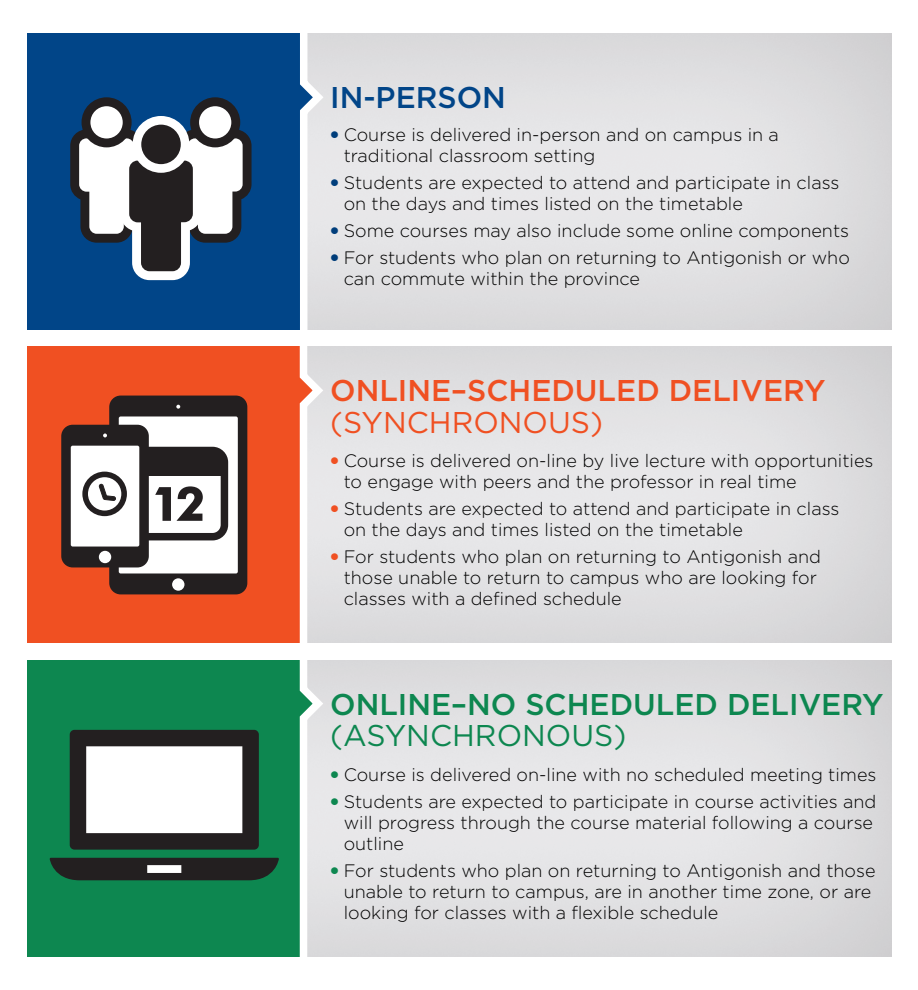
<style>
.page{position:relative;width:918px;height:990px;background:#fff}
.page>*{position:absolute;margin:0;border:0;box-sizing:border-box;transform-origin:0 0}
.t1{font:500 30px "Gotham";color:#0d8750}
.t2{font:500 30px "Gotham";color:#f05022}
.t3{font:30px "Gotham";color:#0d8750}
.t4{font:30px "Gotham";color:#f05022}
.t5{font:500 30px "Gotham";color:#014588}
.t6{font:300 18px/21px "Gotham";color:#000}
.s1{font-weight:900;color:#014588}
.s2{font-weight:900;color:#f05022}
.s3{font-weight:900;color:#0d8750}
</style>
<div class="page">
<div style="left:26px;top:33px;width:866px;height:300px;background:#e1e1e3"></div>
<div style="left:26px;top:346px;width:866px;height:300px;background:#e1e1e3"></div>
<div style="left:26px;top:659px;width:866px;height:300px;background:#e1e1e3"></div>
<div style="left:27px;top:34px;width:274px;height:296px;background:#014588"></div>
<div style="left:27px;top:347px;width:274px;height:296px;background:#f05022"></div>
<div style="left:27px;top:660px;width:274px;height:296px;background:#0d8750"></div>
<div style="left:61px;top:425px;width:88px;height:142px;background:#231f20;border-radius:11px"></div>
<div style="left:71px;top:446px;width:68px;height:100px;background:#fff;border-radius:2px"></div>
<svg style="left:82px;top:395px;width:165px;height:199px"></svg>
<svg style="left:70px;top:97px;width:181px;height:183px"></svg>
<svg style="left:50px;top:857px;width:229px;height:23px;background:#2c332f"></svg>
<svg style="left:70px;top:730px;width:189px;height:119px;background:#a7a6a6"></svg>
<svg style="left:288px;top:33px;width:41px;height:926px"></svg>
<h1 class="t5" style="left:330px;top:78px;width:177px">IN-PERSON</h1>
<p class="t6" style="left:344px;top:124px;width:437px;text-indent:-14px"><span class="s1">•</span> Course is delivered in-person and on campus in a traditional classroom setting</p>
<p class="t6" style="left:344px;top:172px;width:497px;text-indent:-14px"><span class="s1">•</span> Students are expected to attend and participate in class on the days and times listed on the timetable</p>
<p class="t6" style="left:330px;top:220px;width:520px"><span class="s1">•</span> Some courses may also include some online components</p>
<p class="t6" style="left:344px;top:247px;width:507px;text-indent:-14px"><span class="s1">•</span> For students who plan on returning to Antigonish or who can commute within the province</p>
<h1 class="t2" style="left:330px;top:371px;width:497px">ONLINE–SCHEDULED DELIVERY</h1>
<h1 class="t4" style="left:330px;top:403px;width:274px">(SYNCHRONOUS)</h1>
<p class="t6" style="left:344px;top:450px;width:531px;text-indent:-14px"><span class="s2">•</span> Course is delivered on-line by live lecture with opportunities to engage with peers and the professor in real time</p>
<p class="t6" style="left:344px;top:498px;width:497px;text-indent:-14px"><span class="s2">•</span> Students are expected to attend and participate in class on the days and times listed on the timetable</p>
<p class="t6" style="left:344px;top:546px;width:479px;text-indent:-14px"><span class="s2">•</span> For students who plan on returning to Antigonish and those unable to return to campus who are looking for classes with a defined schedule</p>
<h1 class="t1" style="left:330px;top:684px;width:555px">ONLINE–NO SCHEDULED DELIVERY</h1>
<h1 class="t3" style="left:330px;top:716px;width:298px">(ASYNCHRONOUS)</h1>
<p class="t6" style="left:330px;top:763px;width:548px"><span class="s3">•</span> Course is delivered on-line with no scheduled meeting times</p>
<p class="t6" style="left:344px;top:790px;width:534px;text-indent:-14px"><span class="s3">•</span> Students are expected to participate in course activities and will progress through the course material following a course outline</p>
<p class="t6" style="left:344px;top:859px;width:533px;text-indent:-14px"><span class="s3">•</span> For students who plan on returning to Antigonish and those unable to return to campus, are in another time zone, or are looking for classes with a flexible schedule</p>
</div>
